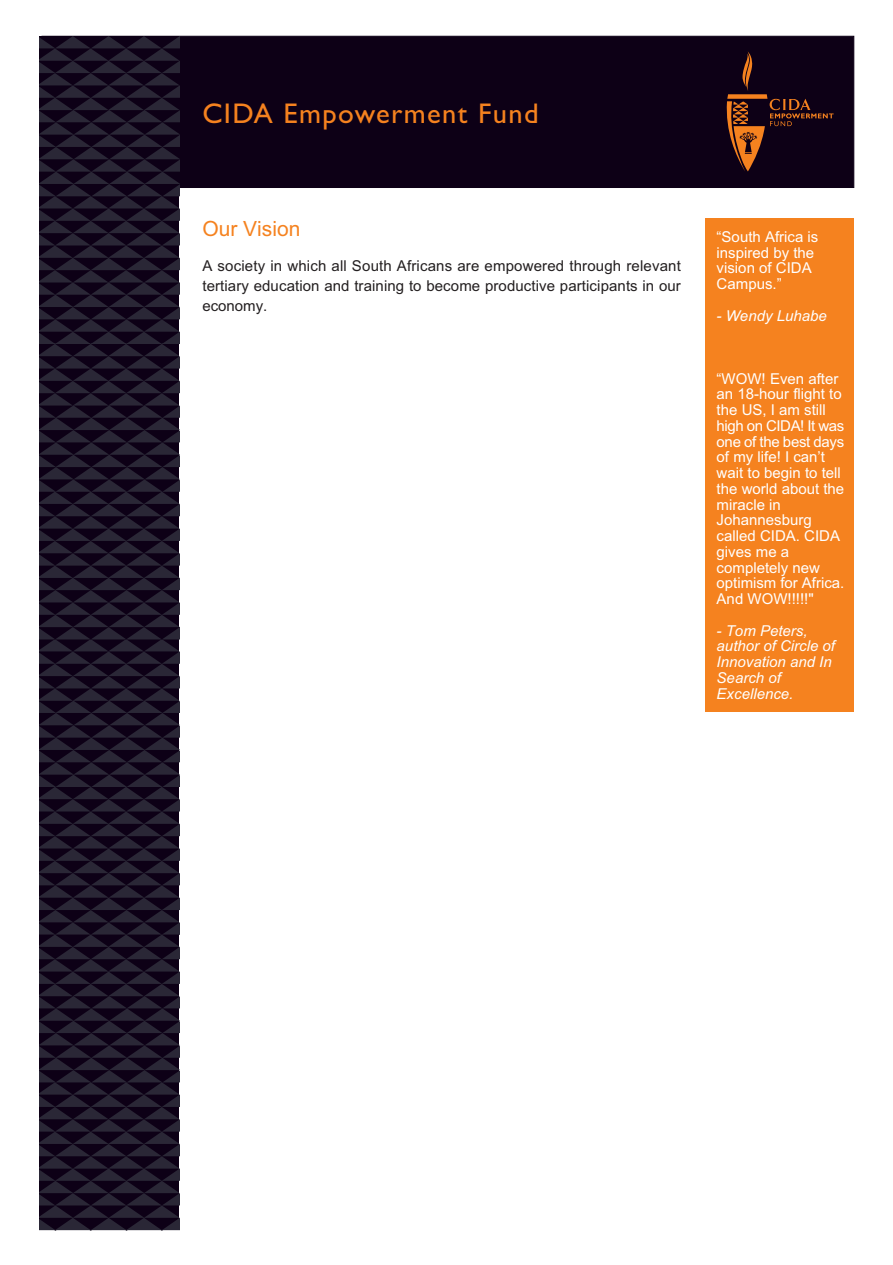
<style>
.page{position:relative;width:893px;height:1265px;background:#fff}
.page>*{position:absolute;margin:0;border:0;box-sizing:border-box;transform-origin:0 0}
.t1{font:28.5px "Gill Sans";letter-spacing:.05em;color:#f5821f}
.t2{font:21px "Arial";color:#f5821f}
.t3{font:15px/15.8px "Arial";color:#fff}
.t4{font:15px/20.2px "Arial";letter-spacing:.005em;color:#231f20;text-align:justify}
.t5{font:italic 15px/15.8px "Arial";color:#fff}
</style>
<div class="page">
<div style="left:42px;top:36px;width:812px;height:152px;background:#0d0016;border:1px solid #0d0016"></div>
<svg style="left:40px;top:36px;width:139px;height:1195px;background:#1b1326"></svg>
<svg style="left:726px;top:52px;width:107px;height:120px"></svg>
<div style="left:705px;top:219px;width:148px;height:492px;background:#f5821f"></div>
<h1 class="t1" style="left:202px;top:103px;width:337px">CIDA Empowerment Fund</h1>
<h2 class="t2" style="left:202px;top:220px;width:100px">Our Vision</h2>
<p class="t4" style="left:202px;top:257px;width:480px">A society in which all South Africans are empowered through relevant tertiary education and training to become productive participants in our economy.</p>
<p class="t3" style="left:716px;top:230px;width:103px">“South Africa is inspired by the vision of CIDA<br>Campus.”</p>
<p class="t5" style="left:716px;top:309px;width:112px">- Wendy Luhabe</p>
<p class="t3" style="left:716px;top:372px;width:129px">“WOW! Even after an 18-hour flight to the US, I am still high on CIDA! It was one of the best days of my life! I can’t wait to begin to tell the world about the miracle in<br>Johannesburg called CIDA. CIDA gives me a completely new optimism for Africa.<br>And WOW!!!!!"</p>
<p class="t5" style="left:716px;top:624px;width:120px">- Tom Peters, author of Circle of<br>Innovation and In<br>Search of<br>Excellence.</p>
</div>
